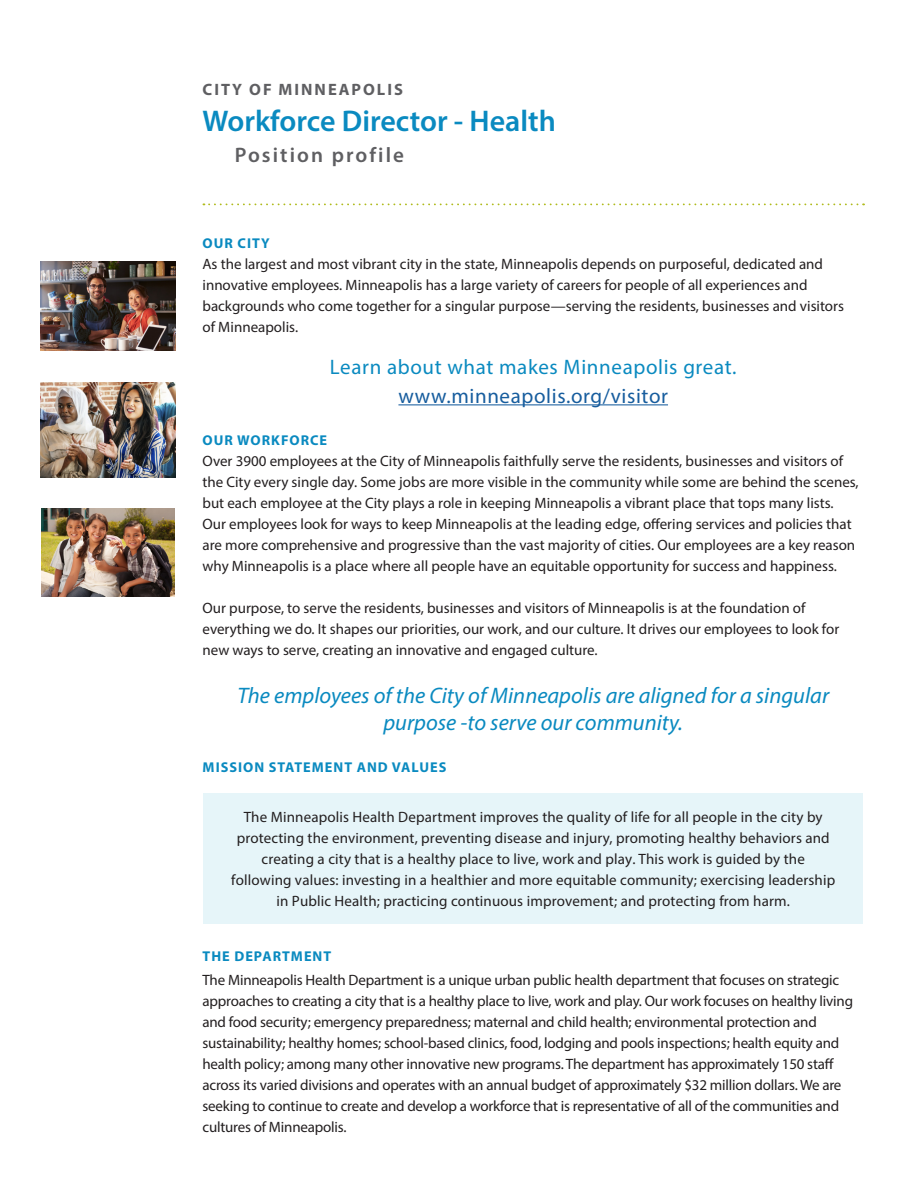
<style>
.page{position:relative;width:918px;height:1188px;background:#fff}
.page>*{position:absolute;margin:0;border:0;box-sizing:border-box;transform-origin:0 0}
.t1{font:600 30px "Myriad Pro";color:#0a8ac0}
.t2{font:italic 22.5px "Myriad Pro";color:#0a8ac0}
.t3{font:21px "Myriad Pro";letter-spacing:.03em;color:#0a8ac0}
.t4{font:21px "Myriad Pro";letter-spacing:.03em;color:#175d9e}
.t5{font:600 21px "Myriad Pro";letter-spacing:.1em;color:#5f5f62}
.t6{font:700 16.5px "Myriad Pro";letter-spacing:.12em;color:#5f5f62}
.t7{font:15px/21px "Myriad Pro";color:#231f20}
.t8{font:700 14.25px "Myriad Pro";letter-spacing:.07em;color:#0a8ac0}
</style>
<div class="page">
<svg style="left:203px;top:203px;width:661px;height:2px"></svg>
<hr style="left:398px;top:404px;width:270px;height:1px;background:#175d9e">
<img style="left:41px;top:509px;width:134px;height:88px">
<img style="left:40px;top:262px;width:135px;height:88px">
<img style="left:40px;top:383px;width:136px;height:95px">
<div style="left:203px;top:793px;width:660px;height:130px;background:#e6f5f9"></div>
<p class="t6" style="left:203px;top:79px;width:202px">CITY OF MINNEAPOLIS</p>
<p class="t1" style="left:202px;top:102px;width:355px">Workforce Director - Health</p>
<p class="t5" style="left:235px;top:142px;width:171px">Position profile</p>
<p class="t8" style="left:203px;top:234px;width:69px">OUR CITY</p>
<p class="t7" style="left:202px;top:254px;width:622px">As the largest and most vibrant city in the state, Minneapolis depends on purposeful, dedicated and</p>
<p class="t7" style="left:202px;top:275px;width:607px">innovative employees. Minneapolis has a large variety of careers for people of all experiences and</p>
<p class="t7" style="left:202px;top:296px;width:643px">backgrounds who come together for a singular purpose—serving the residents, businesses and visitors</p>
<p class="t7" style="left:202px;top:317px;width:97px">of Minneapolis.</p>
<p class="t3" style="left:330px;top:354px;width:408px">Learn about what makes Minneapolis great.</p>
<p class="t4" style="left:398px;top:383px;width:271px">www.minneapolis.org/visitor</p>
<p class="t8" style="left:203px;top:431px;width:126px">OUR WORKFORCE</p>
<p class="t7" style="left:202px;top:450px;width:658px">Over 3900 employees at the City of Minneapolis faithfully serve the residents, businesses and visitors of the City every single day. Some jobs are more visible in the community while some are behind the scenes, but each employee at the City plays a role in keeping Minneapolis a vibrant place that tops many lists.</p>
<p class="t7" style="left:202px;top:513px;width:654px">Our employees look for ways to keep Minneapolis at the leading edge, offering services and policies that are more comprehensive and progressive than the vast majority of cities. Our employees are a key reason why Minneapolis is a place where all people have an equitable opportunity for success and happiness.</p>
<p class="t7" style="left:202px;top:597px;width:604px">Our purpose, to serve the residents, businesses and visitors of Minneapolis is at the foundation of</p>
<p class="t7" style="left:202px;top:618px;width:638px">everything we do. It shapes our priorities, our work, and our culture. It drives our employees to look for</p>
<p class="t7" style="left:202px;top:639px;width:397px">new ways to serve, creating an innovative and engaged culture.</p>
<p class="t2" style="left:237px;top:681px;width:593px">The employees of the City of Minneapolis are aligned for a singular</p>
<p class="t2" style="left:383px;top:708px;width:301px">purpose -to serve our community.</p>
<p class="t8" style="left:203px;top:758px;width:245px">MISSION STATEMENT AND VALUES</p>
<p class="t7" style="left:231px;top:807px;width:606px;text-align:center">The Minneapolis Health Department improves the quality of life for all people in the city by protecting the environment, preventing disease and injury, promoting healthy behaviors and creating a city that is a healthy place to live, work and play. This work is guided by the following values: investing in a healthier and more equitable community; exercising leadership in Public Health; practicing continuous improvement; and protecting from harm.</p>
<p class="t8" style="left:203px;top:947px;width:130px">THE DEPARTMENT</p>
<p class="t7" style="left:202px;top:969px;width:638px">The Minneapolis Health Department is a unique urban public health department that focuses on strategic</p>
<p class="t7" style="left:202px;top:990px;width:652px">approaches to creating a city that is a healthy place to live, work and play. Our work focuses on healthy living and food security; emergency preparedness; maternal and child health; environmental protection and</p>
<p class="t7" style="left:202px;top:1032px;width:640px">sustainability; healthy homes; school-based clinics, food, lodging and pools inspections; health equity and health policy; among many other innovative new programs. The department has approximately 150 staff across its varied divisions and operates with an annual budget of approximately $32 million dollars. We are seeking to continue to create and develop a workforce that is representative of all of the communities and cultures of Minneapolis.</p>
</div>
